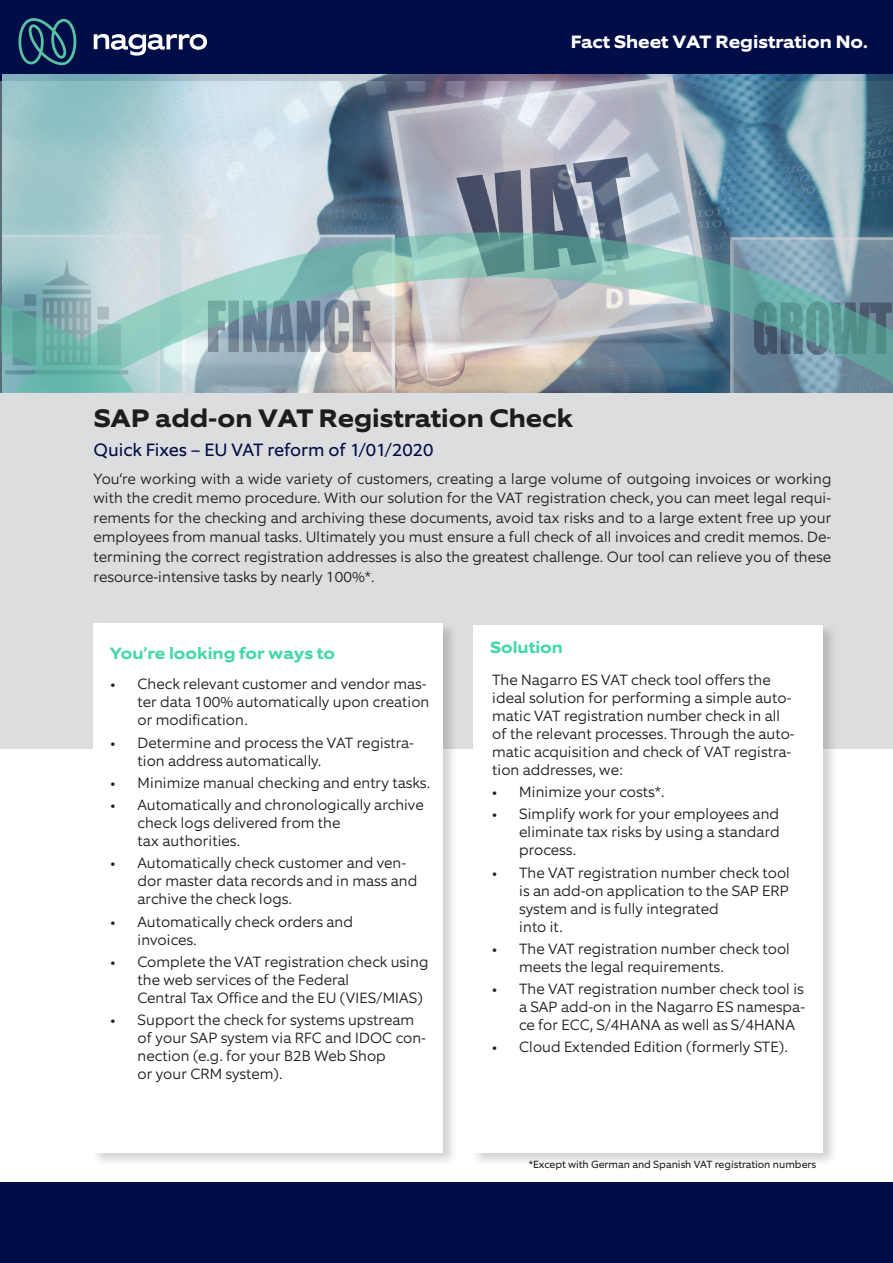
<style>
.page{position:relative;width:893px;height:1263px;background:#fff}
.page>*{position:absolute;margin:0;border:0;box-sizing:border-box;transform-origin:0 0}
.t1{font:700 25.5px "Equip Extended";color:#1d1d1b}
.t2{font:18px "Equip";color:#000d46}
.t3{font:700 18px "Equip Extended";color:#fff}
.t4{font:700 16.5px "Equip Extended";color:#47d7ac}
.t5{font:300 15px/18px "Equip";color:#231f20}
.t6{font:10.5px "Equip";color:#231f20}
</style>
<div class="page">
<div style="left:0;top:0;width:893px;height:80px;background:#000d46"></div>
<div style="left:0;top:1183px;width:893px;height:80px;background:#000d46"></div>
<svg style="left:19px;top:18px;width:57px;height:47px"></svg>
<svg style="left:94px;top:34px;width:113px;height:22px"></svg>
<div style="left:0;top:393px;width:893px;height:355px;background:#dcdddf"></div>
<div style="left:91px;top:620px;width:367px;height:547px;background:#231f20;opacity:.2"></div>
<div style="left:94px;top:623px;width:349px;height:529px;background:#fff"></div>
<div style="left:471px;top:623px;width:366px;height:544px;background:#231f20;opacity:.2"></div>
<div style="left:473px;top:625px;width:350px;height:527px;background:#fff"></div>
<img style="left:1px;top:75px;width:892px;height:317px">
<p class="t3" style="left:571px;top:31px;width:299px">Fact Sheet VAT Registration No.</p>
<h1 class="t1" style="left:94px;top:402px;width:481px">SAP add-on VAT Registration Check</h1>
<p class="t2" style="left:94px;top:439px;width:341px">Quick Fixes – EU VAT reform of 1/01/2020</p>
<p class="t5" style="left:94px;top:469px;width:739px;line-height:19.5px;text-align:justify">You‘re working with a wide variety of customers, creating a large volume of outgoing invoices or working with the credit memo procedure. With our solution for the VAT registration check, you can meet legal requi&shy;rements for the checking and archiving these documents, avoid tax risks and to a large extent free up your employees from manual tasks. Ultimately you must ensure a full check of all invoices and credit memos. De&shy;termining the correct registration addresses is also the greatest challenge. Our tool can relieve you of these resource-intensive tasks by nearly 100%*.</p>
<p class="t4" style="left:109px;top:642px;width:227px">You’re looking for ways to</p>
<p class="t4" style="left:490px;top:637px;width:74px">Solution</p>
<p class="t5" style="left:492px;top:671px;width:304px">The Nagarro ES VAT check tool offers the ideal solution for performing a simple auto&shy;matic VAT registration number check in all of the relevant processes. Through the auto-</p>
<p class="t5" style="left:138px;top:675px;width:293px;text-indent:-27px">• Check relevant customer and vendor mas&shy;ter data 100% automatically upon creation or modification.</p>
<p class="t5" style="left:138px;top:733px;width:278px;text-indent:-27px">• Determine and process the VAT registra&shy;tion address automatically.</p>
<p class="t5" style="left:111px;top:774px;width:321px">• Minimize manual checking and entry tasks.</p>
<p class="t5" style="left:138px;top:796px;width:288px;text-indent:-27px">• Automatically and chronologically archive check logs delivered from the<br>tax authorities.</p>
<p class="t5" style="left:138px;top:854px;width:281px;text-indent:-27px">• Automatically check customer and ven&shy;dor master data records and in mass and archive the check logs.</p>
<p class="t5" style="left:138px;top:912px;width:217px;text-indent:-27px">• Automatically check orders and invoices.</p>
<p class="t5" style="left:138px;top:952px;width:292px;text-indent:-27px">• Complete the VAT registration check using the web services of the Federal<br>Central Tax Office and the EU (VIES/MIAS)</p>
<p class="t5" style="left:138px;top:1011px;width:290px;text-indent:-27px">• Support the check for systems upstream of your SAP system via RFC and IDOC con&shy;nection (e.g. for your B2B Web Shop<br>or your CRM system).</p>
<p class="t5" style="left:492px;top:743px;width:301px">matic acquisition and check of VAT registra&shy;tion addresses, we:</p>
<p class="t5" style="left:492px;top:783px;width:174px">• Minimize your costs*.</p>
<p class="t5" style="left:519px;top:805px;width:262px;text-align:justify;text-indent:-27px">• Simplify work for your employees and eliminate tax risks by using a standard process.</p>
<p class="t5" style="left:519px;top:863px;width:272px;text-indent:-27px">• The VAT registration number check tool is an add-on application to the SAP ERP system and is fully integrated<br>into it.</p>
<p class="t5" style="left:519px;top:940px;width:272px;text-indent:-27px">• The VAT registration number check tool meets the legal requirements.</p>
<p class="t5" style="left:519px;top:980px;width:287px;text-align:justify;text-indent:-27px">• The VAT registration number check tool is a SAP add-on in the Nagarro ES namespa&shy;ce for ECC, S/4HANA as well as S/4HANA</p>
<p class="t5" style="left:492px;top:1038px;width:297px">• Cloud Extended Edition (formerly STE).</p>
<p class="t6" style="left:529px;top:1158px;width:289px">*Except with German and Spanish VAT registration numbers</p>
</div>
